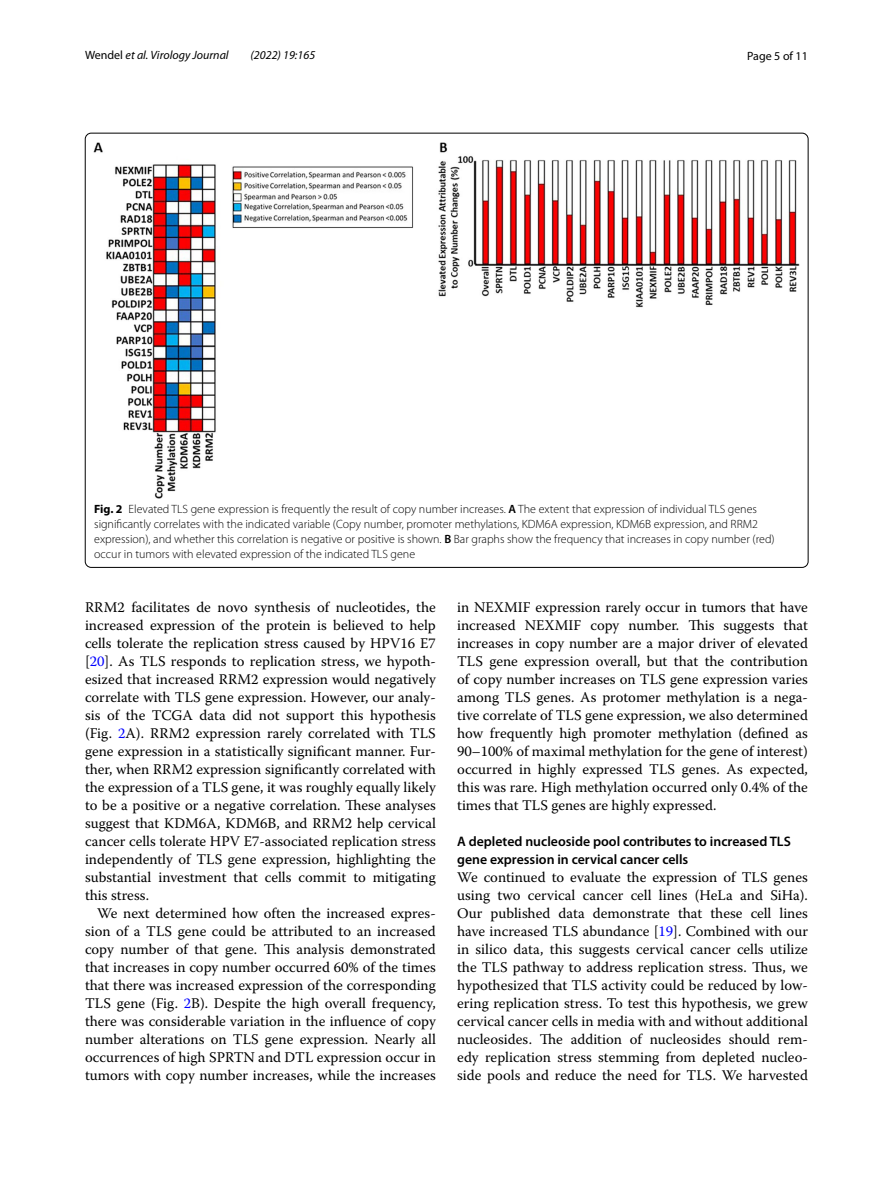
<style>
.page{position:relative;width:893px;height:1187px;background:#fff}
.page>*{position:absolute;margin:0;border:0;box-sizing:border-box;transform-origin:0 0}
.t1{font:14.7px/18px "Warnock Pro";color:#000;text-align:justify}
.t2{font:600 13.8px/18px "Myriad Pro";color:#000}
.t3{font:300 12px/15px "Myriad Pro";color:#000}
.t4{font:italic 12px "Myriad Pro";color:#000}
.t5{font:12px "Myriad Pro";color:#000}
.s1{font-style:normal}
.s2{font-weight:700}
.s3{font-weight:600}
.s4{color:#00f}
</style>
<div class="page">
<img style="left:94px;top:142px;width:706px;height:356px">
<p class="t4" style="left:85px;top:48px;width:145px"><span class="s1">Wendel</span> et al. Virology Journal</p>
<p class="t4" style="left:251px;top:48px;width:66px">(2022) 19:165</p>
<p class="t5" style="left:747px;top:48px;width:62px">Page 5 of 11</p>
<p class="t3" style="left:94px;top:502px;width:682px"><span class="s2">Fig. 2</span> Elevated TLS gene expression is frequently the result of copy number increases. <span class="s3">A</span> The extent that expression of individual TLS genes significantly correlates with the indicated variable (Copy number, promoter methylations, KDM6A expression, KDM6B expression, and RRM2 expression), and whether this correlation is negative or positive is shown. <span class="s3">B</span> Bar graphs show the frequency that increases in copy number (red) occur in tumors with elevated expression of the indicated TLS gene</p>
<p class="t1" style="left:85px;top:597px;width:352px">RRM2 facilitates de novo synthesis of nucleotides, the increased expression of the protein is believed to help cells tolerate the replication stress caused by HPV16 E7 [<span class="s4">20</span>]. As TLS responds to replication stress, we hypoth&shy;esized that increased RRM2 expression would negatively correlate with TLS gene expression. However, our analy&shy;sis of the TCGA data did not support this hypothesis (Fig. <span class="s4">2</span>A). RRM2 expression rarely correlated with TLS gene expression in a statistically significant manner. Fur&shy;ther, when RRM2 expression significantly correlated with the expression of a TLS gene, it was roughly equally likely to be a positive or a negative correlation. These analyses suggest that KDM6A, KDM6B, and RRM2 help cervical cancer cells tolerate HPV E7-associated replication stress independently of TLS gene expression, highlighting the substantial investment that cells commit to mitigating this stress.</p>
<p class="t1" style="left:85px;top:903px;width:352px;text-indent:12px">We next determined how often the increased expres&shy;sion of a TLS gene could be attributed to an increased copy number of that gene. This analysis demonstrated that increases in copy number occurred 60% of the times that there was increased expression of the corresponding TLS gene (Fig. <span class="s4">2</span>B). Despite the high overall frequency, there was considerable variation in the influence of copy number alterations on TLS gene expression. Nearly all occurrences of high SPRTN and DTL expression occur in tumors with copy number increases, while the increases</p>
<p class="t1" style="left:457px;top:597px;width:352px">in NEXMIF expression rarely occur in tumors that have increased NEXMIF copy number. This suggests that increases in copy number are a major driver of elevated TLS gene expression overall, but that the contribution of copy number increases on TLS gene expression varies among TLS genes. As protomer methylation is a nega&shy;tive correlate of TLS gene expression, we also determined how frequently high promoter methylation (defined as 90–100% of maximal methylation for the gene of interest) occurred in highly expressed TLS genes. As expected, this was rare. High methylation occurred only 0.4% of the times that TLS genes are highly expressed.</p>
<p class="t2" style="left:457px;top:831px;width:335px">A depleted nucleoside pool contributes to increased TLS gene expression in cervical cancer cells</p>
<p class="t1" style="left:457px;top:867px;width:352px">We continued to evaluate the expression of TLS genes using two cervical cancer cell lines (HeLa and SiHa).<br>Our published data demonstrate that these cell lines have increased TLS abundance [<span class="s4">19</span>]. Combined with our in silico data, this suggests cervical cancer cells utilize the TLS pathway to address replication stress. Thus, we hypothesized that TLS activity could be reduced by low&shy;ering replication stress. To test this hypothesis, we grew cervical cancer cells in media with and without additional nucleosides. The addition of nucleosides should rem&shy;edy replication stress stemming from depleted nucleo&shy;side pools and reduce the need for TLS. We harvested</p>
</div>
